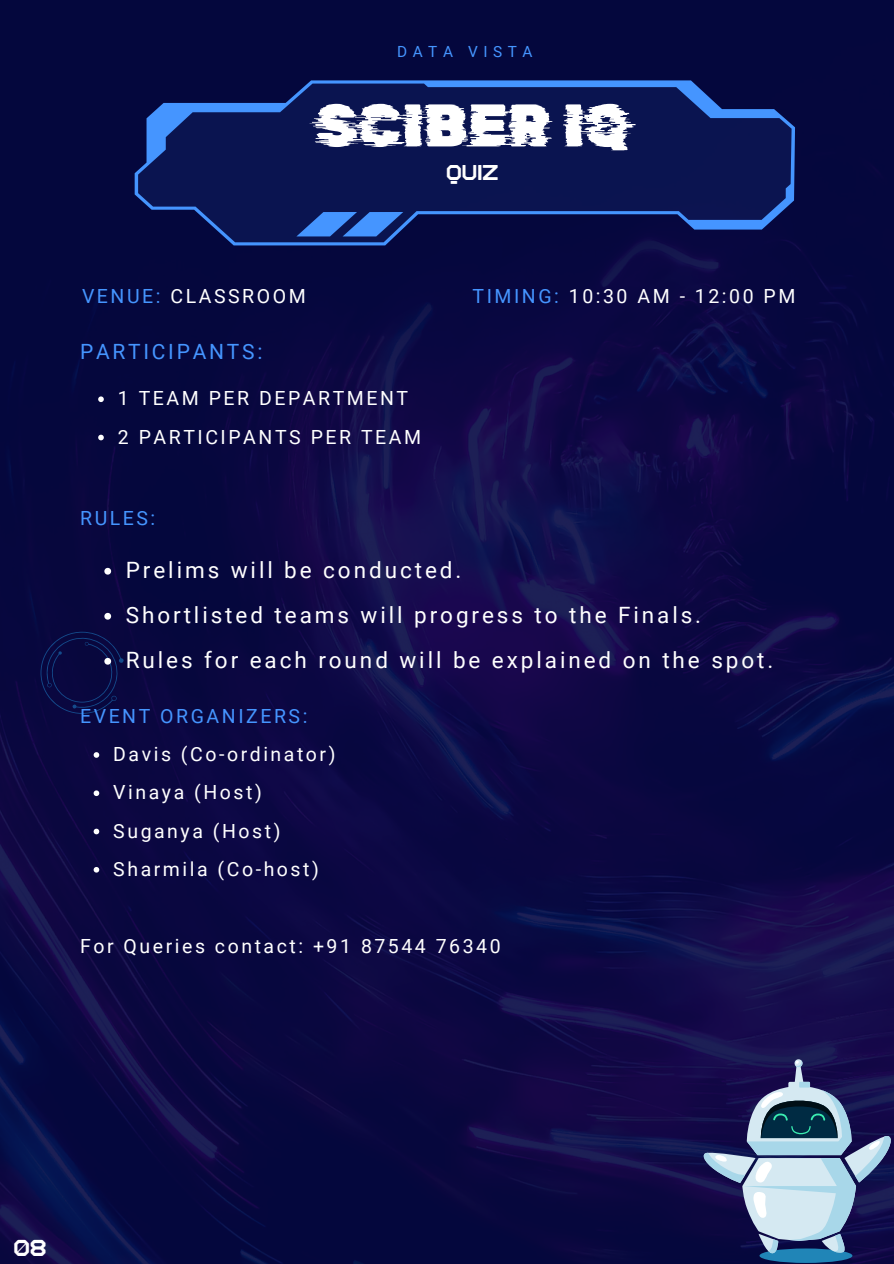
<style>
.page{position:relative;width:894px;height:1264px;background:#fff}
.page>*{position:absolute;margin:0;border:0;box-sizing:border-box;transform-origin:0 0}
.t1{font:60px "Rubik Glitch";color:#fff}
.t2{font:32.25px "TT RQND Pro Beta";color:#fff}
.t3{font:30px "TT RQND Pro Beta";color:#fff}
.t4{font:22.5px "Roboto";letter-spacing:.13em;color:#fff}
.t5{font:21px "Roboto";letter-spacing:.13em;color:#4595ff}
.t6{font:19.5px "Roboto";letter-spacing:.13em;color:#fff}
.t7{font:19.5px "Roboto";letter-spacing:.13em;color:#4595ff}
.t8{font:15.3px "Roboto";letter-spacing:.365em;color:#4595ff}
.s1{color:#4595ff}
</style>
<div class="page">
<img style="left:0;top:0;width:893px;height:1263px">
<svg style="left:135px;top:80px;width:659px;height:165px;background:#0e1c5b"></svg>
<svg style="left:296px;top:212px;width:107px;height:24px;background:#2f67c0"></svg>
<div style="left:759px;top:1248px;width:93px;height:14px;background:#2085b7;border-radius:50%"></div>
<svg style="left:700px;top:1059px;width:193px;height:195px;background:#566188"></svg>
<svg style="left:98px;top:396px;width:6px;height:6px"></svg>
<svg style="left:98px;top:435px;width:6px;height:5px"></svg>
<svg style="left:104px;top:568px;width:7px;height:6px"></svg>
<svg style="left:104px;top:613px;width:7px;height:6px"></svg>
<svg style="left:41px;top:631px;width:83px;height:83px;background:#0a0d45"></svg>
<svg style="left:94px;top:752px;width:5px;height:5px"></svg>
<svg style="left:94px;top:790px;width:5px;height:6px"></svg>
<svg style="left:94px;top:828px;width:5px;height:6px"></svg>
<svg style="left:94px;top:867px;width:5px;height:5px"></svg>
<p class="t8" style="left:397px;top:43px;width:137px">DATA VISTA</p>
<p class="t1" style="left:316px;top:90px;width:314px">SCIBER IQ</p>
<h1 class="t3" style="left:446px;top:150px;width:54px">QUIZ</h1>
<p class="t6" style="left:82px;top:285px;width:225px"><span class="s1">VENUE:</span> CLASSROOM</p>
<p class="t6" style="left:472px;top:285px;width:324px"><span class="s1">TIMING:</span> 10:30 AM - 12:00 PM</p>
<p class="t5" style="left:80px;top:339px;width:184px">PARTICIPANTS:</p>
<p class="t6" style="left:118px;top:387px;width:292px">1 TEAM PER DEPARTMENT</p>
<p class="t6" style="left:118px;top:425px;width:305px">2 PARTICIPANTS PER TEAM</p>
<p class="t7" style="left:80px;top:507px;width:77px">RULES:</p>
<p class="t4" style="left:126px;top:557px;width:337px">Prelims will be conducted.</p>
<p class="t4" style="left:126px;top:602px;width:576px">Shortlisted teams will progress to the Finals.</p>
<p class="t4" style="left:126px;top:647px;width:649px">Rules for each round will be explained on the spot.</p>
<p class="t7" style="left:80px;top:704px;width:229px">EVENT ORGANIZERS:</p>
<h5 class="t6" style="left:113px;top:743px;width:224px">Davis (Co-ordinator)</h5>
<p class="t6" style="left:113px;top:781px;width:150px">Vinaya (Host)</p>
<p class="t6" style="left:113px;top:819px;width:169px">Suganya (Host)</p>
<p class="t6" style="left:113px;top:857px;width:207px">Sharmila (Co-host)</p>
<p class="t6" style="left:80px;top:934px;width:422px">For Queries contact: +91 87544 76340</p>
<h2 class="t2" style="left:13px;top:1224px;width:35px">08</h2>
</div>
